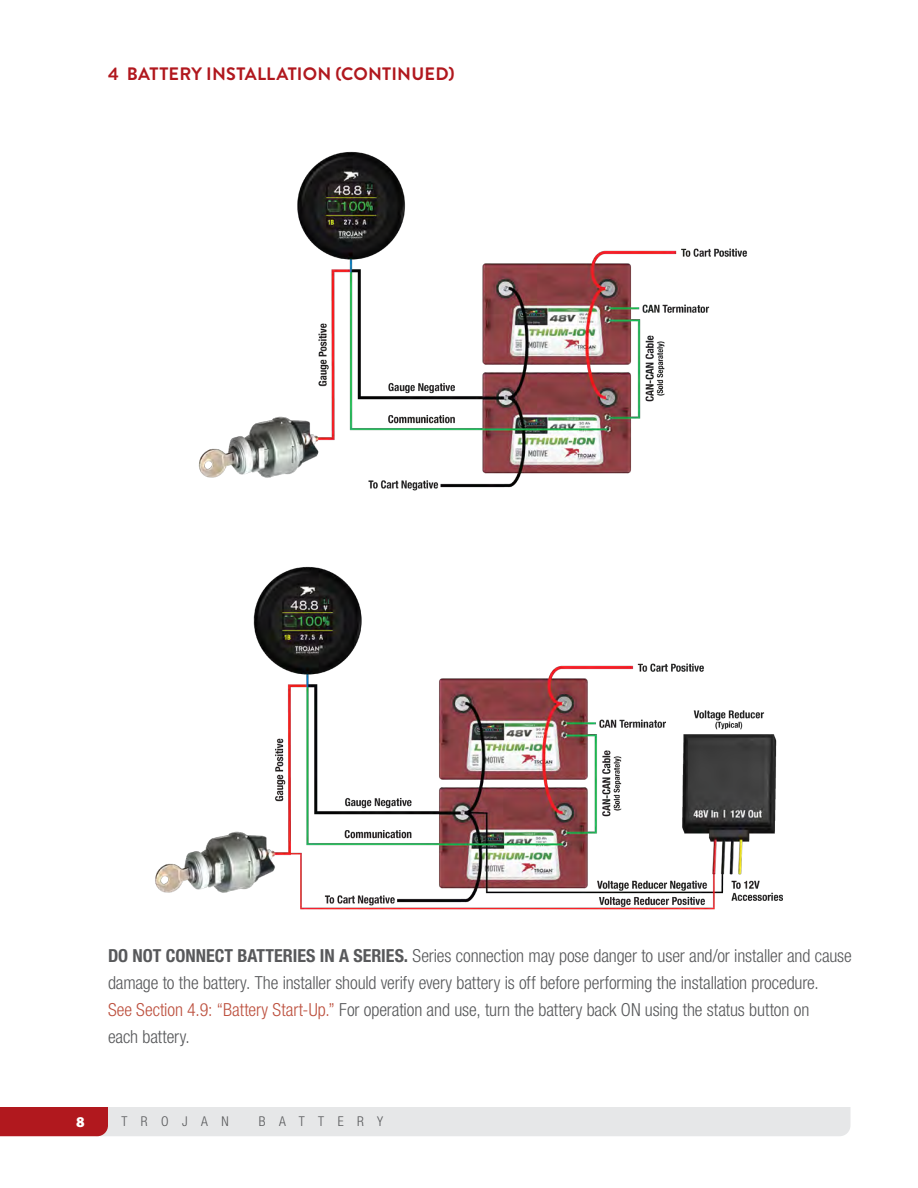
<style>
.page{position:relative;width:918px;height:1188px;background:#fff}
.page>*{position:absolute;margin:0;border:0;box-sizing:border-box;transform-origin:0 0}
.Body_Text{font:300 condensed 18px/27px "Helvetica Neue LT Std";letter-spacing:-.01em;color:#58595b}
.Body_Text-2{font:700 18px "Brandon Grotesque";letter-spacing:.01em;color:#b1181e}
.t1{font:900 15px "Myriad Pro";color:#fff}
.t2{font:300 condensed 13.5px "Helvetica Neue LT Std";letter-spacing:1em;color:#58595b}
.s1{font-weight:700}
.s2{color:#bd513f}
</style>
<div class="page">
<svg style="left:0;top:1107px;width:850px;height:29px"></svg>
<img style="left:198px;top:151px;width:549px;height:340px">
<img style="left:155px;top:566px;width:628px;height:344px">
<p class="Body_Text-2" style="left:108px;top:61px;width:348px">4 BATTERY INSTALLATION (CONTINUED)</p>
<p class="Body_Text" style="left:108px;top:942px;width:745px"><span class="s1">DO NOT CONNECT BATTERIES IN A SERIES.</span> Series connection may pose danger to user and/or installer and cause damage to the battery. The installer should verify every battery is off before performing the installation procedure.<br><span class="s2">See Section 4.9: “Battery Start-Up.”</span> For operation and use, turn the battery back ON using the status button on<br>each battery.</p>
<p class="t1" style="left:76px;top:1112px;width:10px">8</p>
<p class="t2" style="left:122px;top:1114px;width:109px">TROJAN</p>
<p class="t2" style="left:259px;top:1114px;width:126px">BATTERY</p>
</div>
